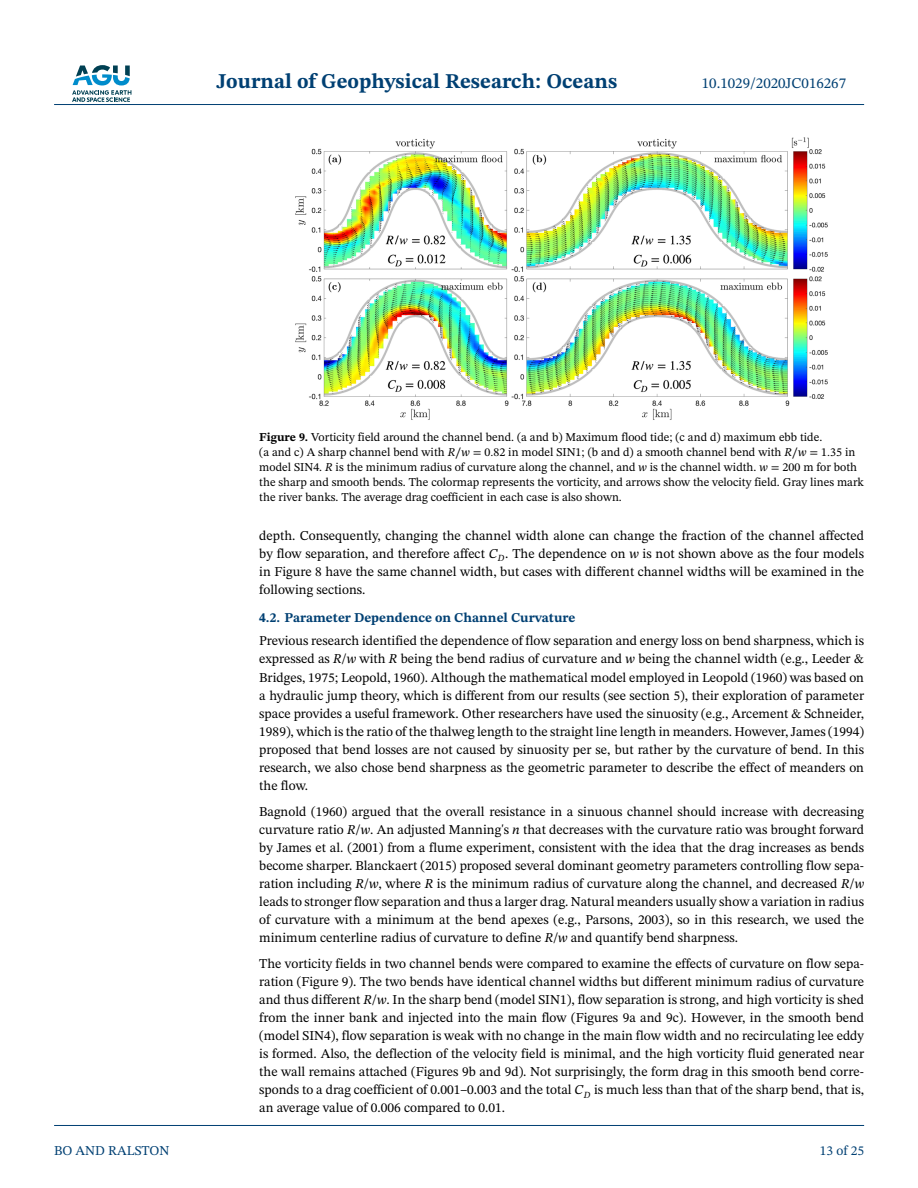
<style>
.page{position:relative;width:918px;height:1188px;background:#fff}
.page>*{position:absolute;margin:0;border:0;box-sizing:border-box;transform-origin:0 0}
.t1{font:700 21px "STIX Two Text";color:#004073}
.t2{font:15px "STIX Two Text";color:#004073}
.t3{font:13.5px/18.1px "STIX Two Text";color:#000;text-align:justify}
.t4{font:700 13.5px "STIX Two Text";color:#004073}
.t5{font:13.5px "STIX Two Text";color:#004073}
.t6{font:12px/15px "STIX Two Text";color:#000}
.s1{font-weight:700}
.s2{font-style:italic}
.s3{font-family:"STIX Math"}
.s4{font-family:"STIX Math";font-style:italic}
</style>
<div class="page">
<svg style="left:72px;top:65px;width:59px;height:37px"></svg>
<hr style="left:54px;top:104px;width:810px;height:1px;background:#004073">
<img style="left:295px;top:137px;width:533px;height:283px">
<hr style="left:54px;top:1125px;width:810px;height:1px;background:#004073">
<h1 class="t1" style="left:217px;top:73px;width:402px">Journal of Geophysical Research: Oceans</h1>
<p class="t2" style="left:702px;top:77px;width:146px">10.1029/2020JC016267</p>
<p class="t6" style="left:259px;top:431px;width:606px"><span class="s1">Figure 9.</span> Vorticity field around the channel bend. (a and b) Maximum flood tide; (c and d) maximum ebb tide.<br>(a and c) A sharp channel bend with <span class="s2">R</span><span class="s3">∕</span><span class="s2">w</span> <span class="s3">=</span> 0<span class="s4">.</span>82 in model SIN1; (b and d) a smooth channel bend with <span class="s2">R</span><span class="s3">∕</span><span class="s2">w</span> <span class="s3">=</span> 1<span class="s4">.</span>35 in model SIN4. <span class="s2">R</span> is the minimum radius of curvature along the channel, and <span class="s2">w</span> is the channel width. <span class="s2">w</span> <span class="s3">=</span> 200 m for both the sharp and smooth bends. The colormap represents the vorticity, and arrows show the velocity field. Gray lines mark the river banks. The average drag coefficient in each case is also shown.</p>
<p class="t3" style="left:259px;top:527px;width:606px">depth. Consequently, changing the channel width alone can change the fraction of the channel affected by flow separation, and therefore affect <span class="s2">C</span><sub>D</sub>. The dependence on <span class="s2">w</span> is not shown above as the four models in Figure 8 have the same channel width, but cases with different channel widths will be examined in the following sections.</p>
<p class="t4" style="left:259px;top:612px;width:318px">4.2. Parameter Dependence on Channel Curvature</p>
<p class="t3" style="left:259px;top:633px;width:606px">Previous research identified the dependence of flow separation and energy loss on bend sharpness, which is expressed as <span class="s2">R</span>/<span class="s2">w</span> with <span class="s2">R</span> being the bend radius of curvature and <span class="s2">w</span> being the channel width (e.g., Leeder &amp; Bridges, 1975; Leopold, 1960). Although the mathematical model employed in Leopold (1960) was based on a hydraulic jump theory, which is different from our results (see section 5), their exploration of parameter space provides a useful framework. Other researchers have used the sinuosity (e.g., Arcement &amp; Schneider, 1989), which is the ratio of the thalweg length to the straight line length in meanders. However, James (1994) proposed that bend losses are not caused by sinuosity per se, but rather by the curvature of bend. In this research, we also chose bend sharpness as the geometric parameter to describe the effect of meanders on the flow.</p>
<p class="t3" style="left:259px;top:803px;width:606px">Bagnold (1960) argued that the overall resistance in a sinuous channel should increase with decreasing curvature ratio <span class="s2">R</span>/<span class="s2">w</span>. An adjusted Manning's <span class="s2">n</span> that decreases with the curvature ratio was brought forward by James et al. (2001) from a flume experiment, consistent with the idea that the drag increases as bends become sharper. Blanckaert (2015) proposed several dominant geometry parameters controlling flow sepa&shy;ration including <span class="s2">R</span>/<span class="s2">w</span>, where <span class="s2">R</span> is the minimum radius of curvature along the channel, and decreased <span class="s2">R</span>/<span class="s2">w </span>leads to stronger flow separation and thus a larger drag. Natural meanders usually show a variation in radius of curvature with a minimum at the bend apexes (e.g., Parsons, 2003), so in this research, we used the minimum centerline radius of curvature to define <span class="s2">R</span>/<span class="s2">w</span> and quantify bend sharpness.</p>
<p class="t3" style="left:259px;top:955px;width:606px">The vorticity fields in two channel bends were compared to examine the effects of curvature on flow sepa&shy;ration (Figure 9). The two bends have identical channel widths but different minimum radius of curvature and thus different <span class="s2">R</span>/<span class="s2">w</span>. In the sharp bend (model SIN1), flow separation is strong, and high vorticity is shed from the inner bank and injected into the main flow (Figures 9a and 9c). However, in the smooth bend (model SIN4), flow separation is weak with no change in the main flow width and no recirculating lee eddy is formed. Also, the deflection of the velocity field is minimal, and the high vorticity fluid generated near the wall remains attached (Figures 9b and 9d). Not surprisingly, the form drag in this smooth bend corre&shy;sponds to a drag coefficient of 0.001–0.003 and the total <span class="s2">C</span><sub>D</sub> is much less than that of the sharp bend, that is, an average value of 0.006 compared to 0.01.</p>
<p class="t5" style="left:54px;top:1145px;width:117px">BO AND RALSTON</p>
<p class="t5" style="left:820px;top:1145px;width:46px">13 of 25</p>
</div>
